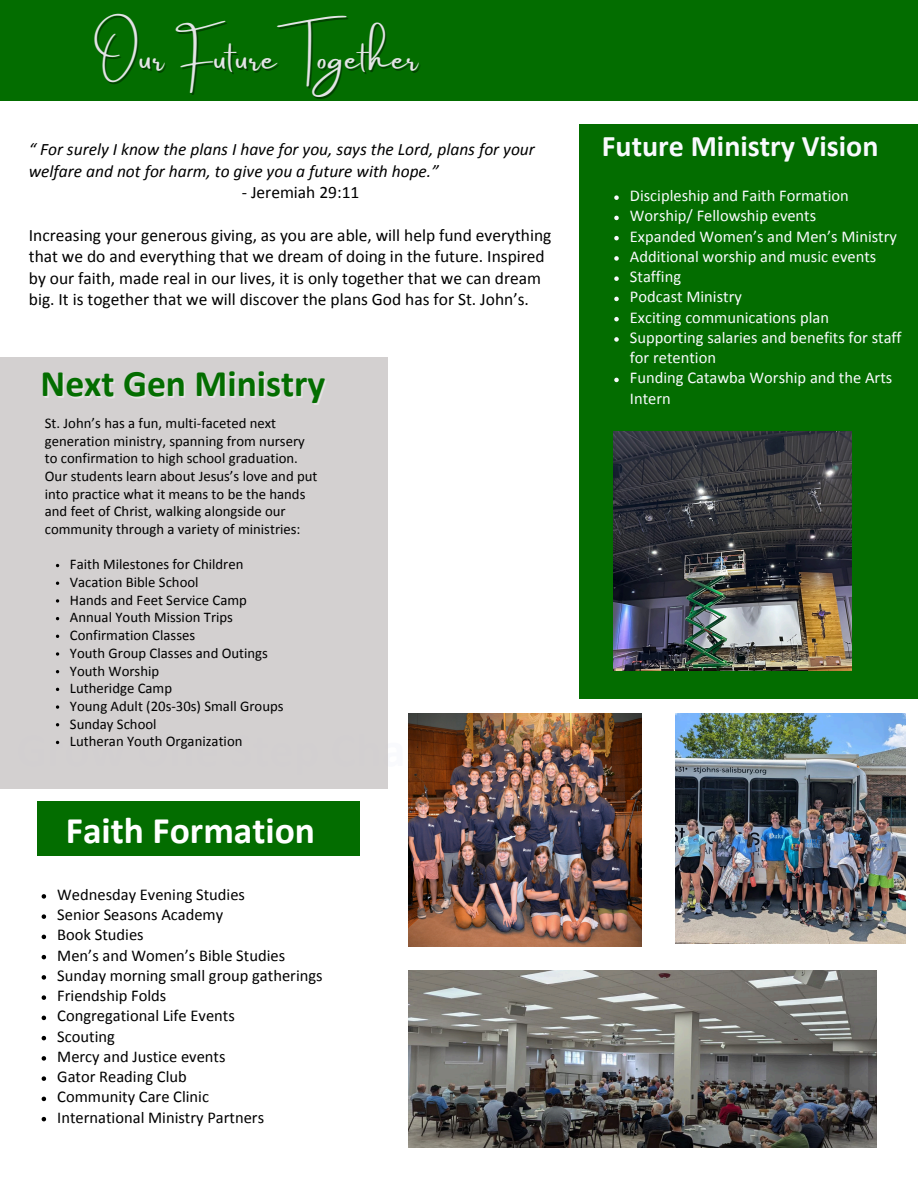
<style>
.page{position:relative;width:918px;height:1188px;background:#fff}
.page>*{position:absolute;margin:0;border:0;box-sizing:border-box;transform-origin:0 0}
.t1{font:700 37.65px "Calibri";color:#036d00}
.t2{font:700 37.65px "Calibri";color:#fff}
.t3{font:33.75px "Amsterdam Two";letter-spacing:.05em;color:#e4e4e6}
.t4{font:700 30px "Calibri";color:#f9fafd}
.t5{font:17.4px/21.3px "Calibri";color:#000}
.t6{font:italic 17.4px/21.3px "Calibri";color:#000}
.t7{font:16.5px/20.2px "Calibri";color:#f9fafd}
.t8{font:16.5px "Calibri";color:#000}
.t9{font:14.7px/17.7px "Calibri";color:#000}
</style>
<div class="page">
<div style="left:0;top:0;width:918px;height:100px;background:#036d00"></div>
<div style="left:579px;top:124px;width:339px;height:575px;background:#036d00"></div>
<img style="left:613px;top:432px;width:239px;height:238px">
<div style="left:0;top:357px;width:388px;height:432px;background:#d3d0d0"></div>
<svg style="left:56px;top:599px;width:3px;height:4px"></svg>
<svg style="left:56px;top:652px;width:3px;height:4px"></svg>
<svg style="left:56px;top:705px;width:3px;height:4px"></svg>
<div style="left:37px;top:802px;width:323px;height:54px;background:#036d00"></div>
<img style="left:409px;top:714px;width:233px;height:233px">
<img style="left:676px;top:714px;width:230px;height:230px">
<img style="left:409px;top:970px;width:468px;height:178px">
<svg style="left:614px;top:195px;width:5px;height:5px"></svg>
<svg style="left:614px;top:216px;width:5px;height:4px"></svg>
<svg style="left:614px;top:236px;width:5px;height:4px"></svg>
<svg style="left:614px;top:256px;width:5px;height:5px"></svg>
<svg style="left:614px;top:276px;width:5px;height:5px"></svg>
<svg style="left:614px;top:297px;width:5px;height:4px"></svg>
<svg style="left:614px;top:317px;width:5px;height:4px"></svg>
<svg style="left:614px;top:337px;width:5px;height:5px"></svg>
<svg style="left:614px;top:378px;width:5px;height:4px"></svg>
<svg style="left:42px;top:894px;width:4px;height:5px"></svg>
<svg style="left:42px;top:914px;width:4px;height:5px"></svg>
<svg style="left:42px;top:935px;width:4px;height:4px"></svg>
<svg style="left:42px;top:955px;width:4px;height:4px"></svg>
<svg style="left:42px;top:975px;width:4px;height:5px"></svg>
<svg style="left:42px;top:995px;width:4px;height:5px"></svg>
<svg style="left:42px;top:1016px;width:4px;height:4px"></svg>
<svg style="left:42px;top:1036px;width:4px;height:4px"></svg>
<svg style="left:42px;top:1056px;width:4px;height:5px"></svg>
<svg style="left:42px;top:1076px;width:4px;height:5px"></svg>
<svg style="left:42px;top:1097px;width:4px;height:4px"></svg>
<svg style="left:42px;top:1117px;width:4px;height:4px"></svg>
<p class="t3" style="left:97px;top:40px;width:322px">Our Future Together</p>
<h5 class="t6" style="left:29px;top:140px;width:508px">“ For surely I know the plans I have for you, says the Lord, plans for your welfare and not for harm, to give you a future with hope.”</h5>
<h5 class="t5" style="left:242px;top:183px;width:119px">- Jeremiah 29:11</h5>
<h5 class="t5" style="left:29px;top:226px;width:524px">Increasing your generous giving, as you are able, will help fund everything that we do and everything that we dream of doing in the future. Inspired by our faith, made real in our lives, it is only together that we can dream big. It is together that we will discover the plans God has for St. John’s.</h5>
<h1 class="t1" style="left:41px;top:368px;width:286px">Next Gen Ministry</h1>
<p class="t9" style="left:45px;top:415px;width:274px">St. John’s has a fun, multi-faceted next generation ministry, spanning from nursery to confirmation to high school graduation.<br>Our students learn about Jesus’s love and put into practice what it means to be the hands and feet of Christ, walking alongside our community through a variety of ministries:</p>
<p class="t9" style="left:70px;top:557px;width:175px">Faith Milestones for Children</p>
<p class="t9" style="left:70px;top:575px;width:130px">Vacation Bible School</p>
<p class="t9" style="left:70px;top:592px;width:179px">Hands and Feet Service Camp</p>
<p class="t9" style="left:70px;top:610px;width:165px">Annual Youth Mission Trips</p>
<p class="t9" style="left:70px;top:628px;width:127px">Confirmation Classes</p>
<p class="t9" style="left:70px;top:645px;width:200px">Youth Group Classes and Outings</p>
<p class="t9" style="left:70px;top:663px;width:91px">Youth Worship</p>
<p class="t9" style="left:70px;top:681px;width:104px">Lutheridge Camp</p>
<p class="t9" style="left:70px;top:698px;width:215px">Young Adult (20s-30s) Small Groups</p>
<h2 class="t9" style="left:70px;top:716px;width:88px">Sunday School</h2>
<p class="t9" style="left:70px;top:734px;width:174px">Lutheran Youth Organization</p>
<h2 class="t2" style="left:66px;top:814px;width:251px">Faith Formation</h2>
<p class="t8" style="left:57px;top:887px;width:189px">Wednesday Evening Studies</p>
<p class="t8" style="left:57px;top:908px;width:167px">Senior Seasons Academy</p>
<p class="t8" style="left:57px;top:928px;width:88px">Book Studies</p>
<p class="t8" style="left:57px;top:948px;width:229px">Men’s and Women’s Bible Studies</p>
<p class="t8" style="left:57px;top:968px;width:267px">Sunday morning small group gatherings</p>
<p class="t8" style="left:57px;top:989px;width:111px">Friendship Folds</p>
<p class="t8" style="left:57px;top:1009px;width:179px">Congregational Life Events</p>
<p class="t8" style="left:57px;top:1029px;width:59px">Scouting</p>
<p class="t8" style="left:57px;top:1049px;width:170px">Mercy and Justice events</p>
<p class="t8" style="left:57px;top:1070px;width:131px">Gator Reading Club</p>
<p class="t8" style="left:57px;top:1090px;width:153px">Community Care Clinic</p>
<p class="t8" style="left:57px;top:1110px;width:208px">International Ministry Partners</p>
<p class="t4" style="left:602px;top:134px;width:278px">Future Ministry Vision</p>
<p class="t7" style="left:630px;top:187px;width:220px">Discipleship and Faith Formation</p>
<p class="t7" style="left:630px;top:207px;width:188px">Worship/ Fellowship events</p>
<p class="t7" style="left:630px;top:227px;width:269px">Expanded Women’s and Men’s Ministry</p>
<p class="t7" style="left:630px;top:248px;width:248px">Additional worship and music events</p>
<p class="t7" style="left:630px;top:268px;width:53px">Staffing</p>
<p class="t7" style="left:630px;top:288px;width:113px">Podcast Ministry</p>
<p class="t7" style="left:630px;top:308px;width:201px">Exciting communications plan</p>
<p class="t7" style="left:630px;top:329px;width:273px">Supporting salaries and benefits for staff for retention</p>
<p class="t7" style="left:630px;top:369px;width:264px">Funding Catawba Worship and the Arts<br>Intern</p>
</div>
